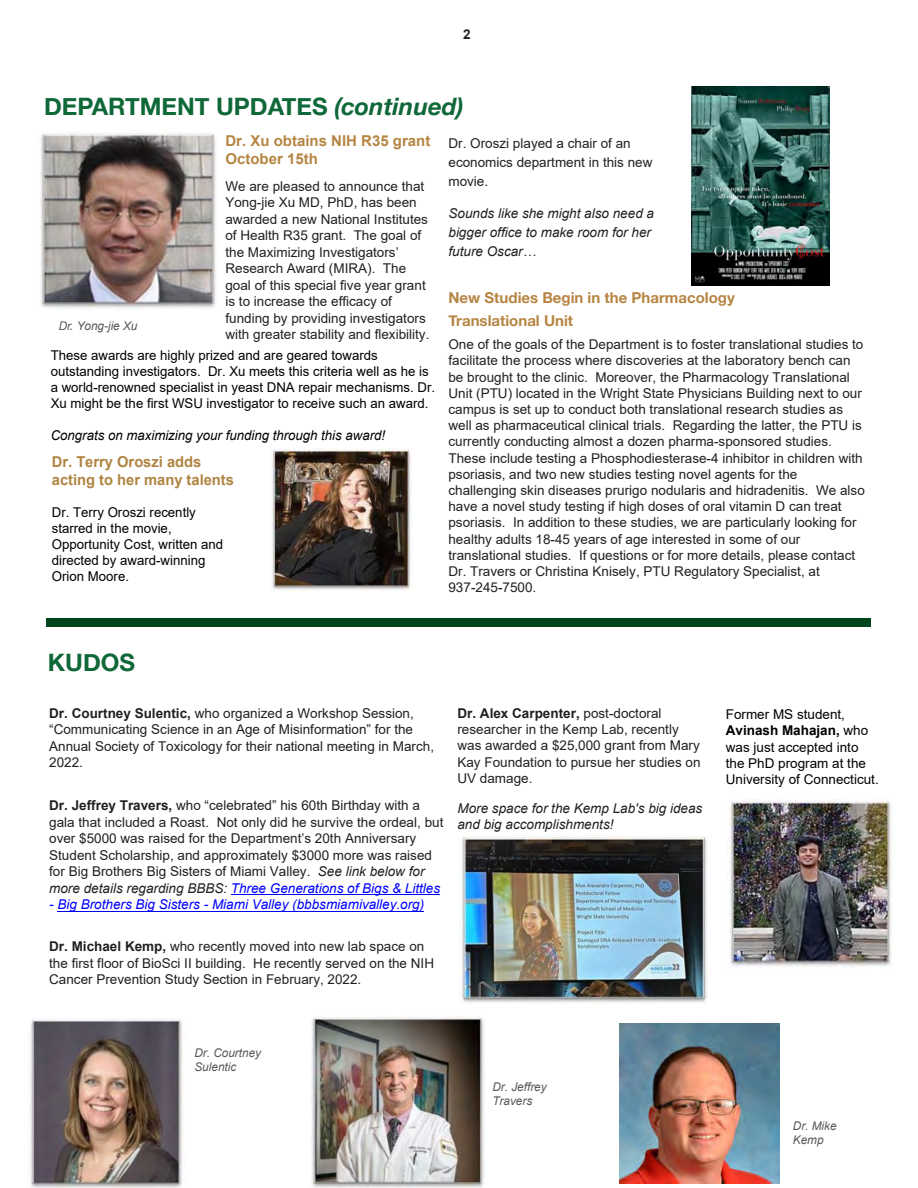
<style>
.page{position:relative;width:918px;height:1188px;background:#fff}
.page>*{position:absolute;margin:0;border:0;box-sizing:border-box;transform-origin:0 0}
.t1{font:700 24px "Helvetica Neue";color:#0f6838}
.t2{font:700 15px/22.4px "Helvetica Neue";color:#b68543}
.t3{font:700 15px/17.7px "Arial";color:#af8542}
.t4{font:700 15px/18px "Arial";color:#b68543}
.t5{font:13.5px/16.5px "Arial";color:#231f20}
.t6{font:13.5px/15.9px "Arial";color:#000}
.t7{font:italic 13.5px/18.9px "Arial";color:#231f20}
.t8{font:italic 13.5px "Arial";color:#00f}
.t9{font:italic 13.5px "Arial";color:#000}
.t10{font:700 13.5px "Arial";color:#231f20}
.t11{font:italic 12px/14.4px "Arial";color:#57585a}
.t12{font:italic 12px "Arial";color:#57585a}
.s1{font-style:italic}
.s2{font-family:"Helvetica Neue"}
.s3{font-weight:700}
.s4{font-style:italic;color:#00f}
</style>
<div class="page">
<div style="left:46px;top:618px;width:825px;height:9px;background:#00451c"></div>
<img style="left:40px;top:133px;width:177px;height:176px">
<img style="left:271px;top:449px;width:140px;height:142px">
<img style="left:692px;top:87px;width:137px;height:199px">
<img style="left:727px;top:799px;width:165px;height:168px">
<img style="left:459px;top:836px;width:248px;height:167px">
<img style="left:30px;top:1017px;width:153px;height:171px">
<img style="left:309px;top:1017px;width:176px;height:171px">
<img style="left:620px;top:1023px;width:160px;height:161px">
<hr style="left:231px;top:894px;width:209px;height:1px;background:#00f">
<hr style="left:58px;top:911px;width:366px;height:1px;background:#00f">
<p class="t10" style="left:463px;top:25px;width:9px">2</p>
<h1 class="t1" style="left:44px;top:91px;width:421px">DEPARTMENT UPDATES <span class="s1">(continued)</span></h1>
<p class="t12" style="left:59px;top:318px;width:80px"><span class="s2">Dr.</span> Yong-jie Xu</p>
<p class="t4" style="left:225px;top:132px;width:207px">Dr. Xu obtains NIH R35 grant<br>October 15th</p>
<p class="t5" style="left:225px;top:178px;width:206px">We are pleased to announce that<br>Yong-jie Xu MD, PhD, has been awarded a new National Institutes of Health R35 grant. The goal of the Maximizing Investigators’<br>Research Award (MIRA). The goal of this special five year grant is to increase the efficacy of funding by providing investigators with greater stability and flexibility.</p>
<p class="t6" style="left:51px;top:347px;width:386px">These awards are highly prized and are geared towards outstanding investigators. Dr. Xu meets this criteria well as he is a world-renowned specialist in yeast DNA repair mechanisms. Dr.<br>Xu might be the first WSU investigator to receive such an award.</p>
<p class="t9" style="left:51px;top:426px;width:336px">Congrats on maximizing your funding through this award!</p>
<p class="t3" style="left:52px;top:453px;width:184px">Dr. Terry Oroszi adds acting to her many talents</p>
<p class="t6" style="left:52px;top:504px;width:173px">Dr. Terry Oroszi recently starred in the movie,<br>Opportunity Cost, written and directed by award-winning<br>Orion Moore.</p>
<p class="t5" style="left:448px;top:134px;width:206px;line-height:18.9px">Dr. Oroszi played a chair of an economics department in this new movie.</p>
<p class="t7" style="left:448px;top:204px;width:207px">Sounds like she might also need a bigger office to make room for her future Oscar…</p>
<p class="t2" style="left:448px;top:286px;width:288px">New Studies Begin in the Pharmacology<br>Translational Unit</p>
<p class="t5" style="left:448px;top:336px;width:418px">One of the goals of the Department is to foster translational studies to facilitate the process where discoveries at the laboratory bench can be brought to the clinic. Moreover, the Pharmacology Translational Unit (PTU) located in the Wright State Physicians Building next to our campus is set up to conduct both translational research studies as well as pharmaceutical clinical trials. Regarding the latter, the PTU is currently conducting almost a dozen pharma-sponsored studies.<br>These include testing a Phosphodiesterase-4 inhibitor in children with psoriasis, and two new studies testing novel agents for the challenging skin diseases prurigo nodularis and hidradenitis. We also have a novel study testing if high doses of oral vitamin D can treat psoriasis. In addition to these studies, we are particularly looking for healthy adults 18-45 years of age interested in some of our translational studies. If questions or for more details, please contact Dr. Travers or Christina Knisely, PTU Regulatory Specialist, at 937-245-7500.</p>
<h1 class="t1" style="left:48px;top:648px;width:89px">KUDOS</h1>
<p class="t5" style="left:49px;top:705px;width:386px"><span class="s3">Dr. Courtney Sulentic,</span> who organized a Workshop Session, “Communicating Science in an Age of Misinformation” for the Annual Society of Toxicology for their national meeting in March, 2022.</p>
<p class="t5" style="left:49px;top:797px;width:396px"><span class="s3">Dr. Jeffrey Travers,</span> who “celebrated” his 60th Birthday with a gala that included a Roast. Not only did he survive the ordeal, but over $5000 was raised for the Department’s 20th Anniversary Student Scholarship, and approximately $3000 more was raised for Big Brothers Big Sisters of Miami Valley. <span class="s1">See link below for more details regarding BBBS:</span> <span class="s4">Three Generations of Bigs &amp; Littles</span></p>
<p class="t8" style="left:49px;top:896px;width:377px">- Big Brothers Big Sisters - Miami Valley (bbbsmiamivalley.org)</p>
<p class="t5" style="left:49px;top:938px;width:386px"><span class="s3">Dr. Michael Kemp,</span> who recently moved into new lab space on the first floor of BioSci II building. He recently served on the NIH<br>Cancer Prevention Study Section in February, 2022.</p>
<p class="t5" style="left:457px;top:705px;width:245px"><span class="s3">Dr. Alex Carpenter,</span> post-doctoral researcher in the Kemp Lab, recently was awarded a $25,000 grant from Mary<br>Kay Foundation to pursue her studies on<br>UV damage.</p>
<p class="t7" style="left:457px;top:800px;width:246px;line-height:16.4px">More space for the Kemp Lab's big ideas and big accomplishments!</p>
<p class="t6" style="left:726px;top:706px;width:155px">Former MS student,<br><span class="s3">Avinash Mahajan,</span> who was just accepted into the PhD program at the<br>University of Connecticut.</p>
<p class="t11" style="left:194px;top:1045px;width:68px">Dr. Courtney<br>Sulentic</p>
<p class="t11" style="left:492px;top:1080px;width:56px">Dr. Jeffrey<br>Travers</p>
<p class="t11" style="left:793px;top:1118px;width:45px">Dr. Mike<br>Kemp</p>
</div>
